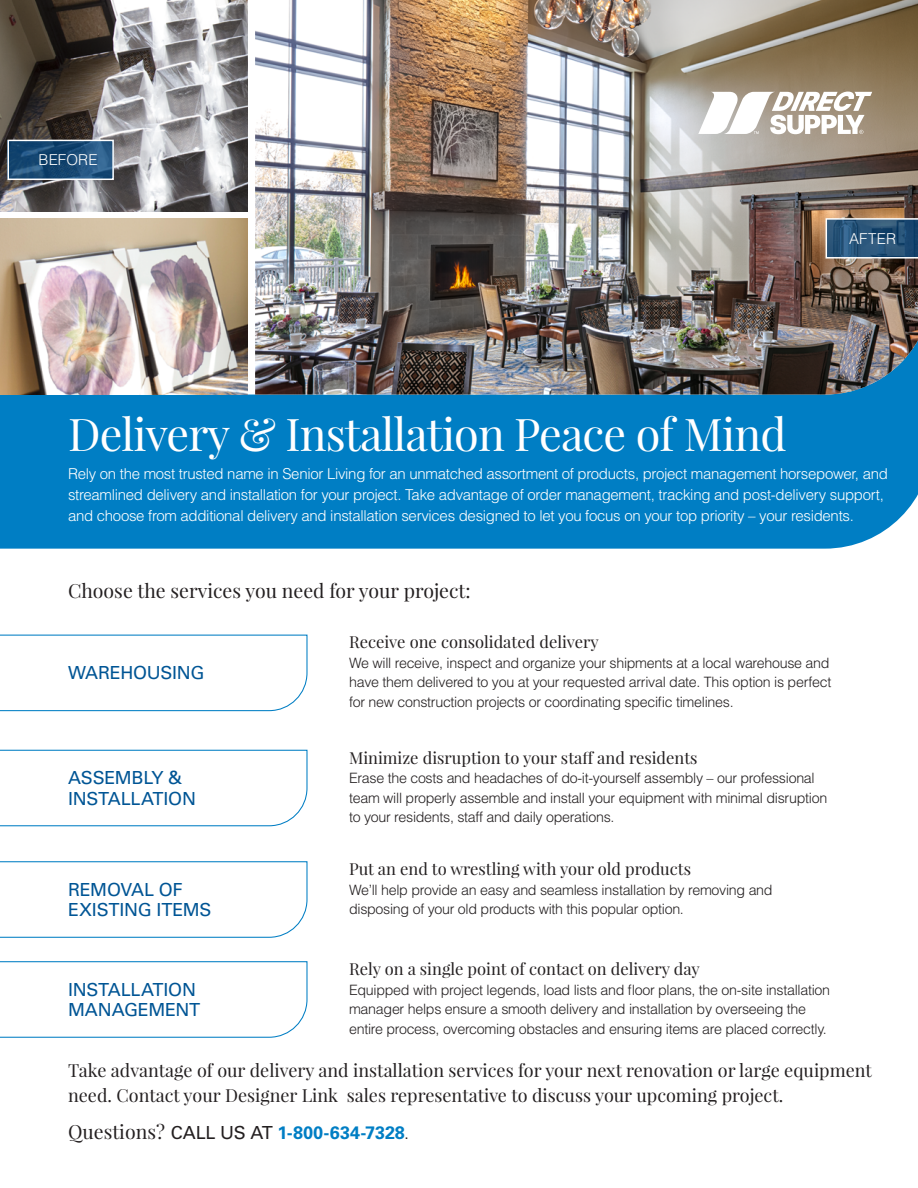
<style>
.page{position:relative;width:918px;height:1188px;background:#fff}
.page>*{position:absolute;margin:0;border:0;box-sizing:border-box;transform-origin:0 0}
.t1{font:45px "Playfair Display";letter-spacing:-.02em;color:#fff}
.t2{font:19.5px "Playfair Display";color:#231f20}
.t3{font:18px/25.5px "Playfair Display";color:#231f20}
.t4{font:18px/20.4px "Univers LT Std";letter-spacing:-.015em;color:#005595}
.t5{font:700 18px "Univers LT Std";color:#007ec4}
.t6{font:16.5px "Playfair Display";color:#231f20}
.t7{font:300 15px/21px "Helvetica LT Std";letter-spacing:-.02em;color:#fff}
.t8{font:300 14.25px/19.5px "Helvetica LT Std";letter-spacing:-.02em;color:#231f20}
.s1{font-family:"Playfair Display";font-weight:400;font-size:19.5px;color:#231f20}
.s2{font-weight:400;color:#231f20}
.s3{font-weight:300;color:#231f20}
</style>
<div class="page">
<div style="left:0;top:395px;width:918px;height:154px;background:#007ec4"></div>
<svg style="left:0;top:634px;width:308px;height:78px"></svg>
<svg style="left:0;top:749px;width:308px;height:78px"></svg>
<svg style="left:0;top:861px;width:308px;height:77px"></svg>
<svg style="left:0;top:961px;width:308px;height:77px"></svg>
<img style="left:255px;top:0;width:663px;height:395px">
<img style="left:0;top:218px;width:247px;height:177px">
<img style="left:0;top:0;width:247px;height:212px">
<svg style="left:11px;top:143px;width:100px;height:34px;background:#1c4d78"></svg>
<div style="left:8px;top:140px;width:106px;height:40px;border:2px solid #fff"></div>
<svg style="left:698px;top:92px;width:174px;height:42px"></svg>
<svg style="left:826px;top:218px;width:92px;height:41px;background:#386081"></svg>
<p class="t7" style="left:39px;top:149px;width:61px">BEFORE</p>
<p class="t7" style="left:849px;top:228px;width:48px">AFTER</p>
<h1 class="t1" style="left:68px;top:406px;width:720px">Delivery &amp; Installation Peace of Mind</h1>
<p class="t7" style="left:68px;top:463px;width:821px">Rely on the most trusted name in Senior Living for an unmatched assortment of products, project management horsepower, and streamlined delivery and installation for your project. Take advantage of order management, tracking and post-delivery support, and choose from additional delivery and installation services designed to let you focus on your top priority – your residents.</p>
<h2 class="t2" style="left:68px;top:579px;width:404px">Choose the services you need for your project:</h2>
<p class="t4" style="left:68px;top:663px;width:138px">WAREHOUSING</p>
<p class="t4" style="left:68px;top:768px;width:130px">ASSEMBLY &amp;<br>INSTALLATION</p>
<p class="t4" style="left:68px;top:879px;width:145px">REMOVAL OF<br>EXISTING ITEMS</p>
<p class="t4" style="left:68px;top:979px;width:134px">INSTALLATION<br>MANAGEMENT</p>
<p class="t6" style="left:349px;top:632px;width:251px">Receive one consolidated delivery</p>
<p class="t8" style="left:349px;top:653px;width:484px">We will receive, inspect and organize your shipments at a local warehouse and have them delivered to you at your requested arrival date. This option is perfect for new construction projects or coordinating specific timelines.</p>
<p class="t6" style="left:349px;top:747px;width:350px">Minimize disruption to your staff and residents</p>
<p class="t8" style="left:349px;top:768px;width:480px">Erase the costs and headaches of do-it-yourself assembly – our professional team will properly assemble and install your equipment with minimal disruption to your residents, staff and daily operations.</p>
<p class="t6" style="left:349px;top:859px;width:344px">Put an end to wrestling with your old products</p>
<p class="t8" style="left:349px;top:880px;width:425px">We’ll help provide an easy and seamless installation by removing and disposing of your old products with this popular option.</p>
<p class="t6" style="left:349px;top:959px;width:352px">Rely on a single point of contact on delivery day</p>
<p class="t8" style="left:349px;top:980px;width:483px">Equipped with project legends, load lists and floor plans, the on-site installation manager helps ensure a smooth delivery and installation by overseeing the entire process, overcoming obstacles and ensuring items are placed correctly.</p>
<p class="t3" style="left:68px;top:1057px;width:805px">Take advantage of our delivery and installation services for your next renovation or large equipment need. Contact your Designer Link sales representative to discuss your upcoming project.</p>
<p class="t5" style="left:68px;top:1123px;width:343px"><span class="s1">Questions?</span> <span class="s2">CALL US AT</span> 1-800-634-7328<span class="s3">.</span></p>
</div>
